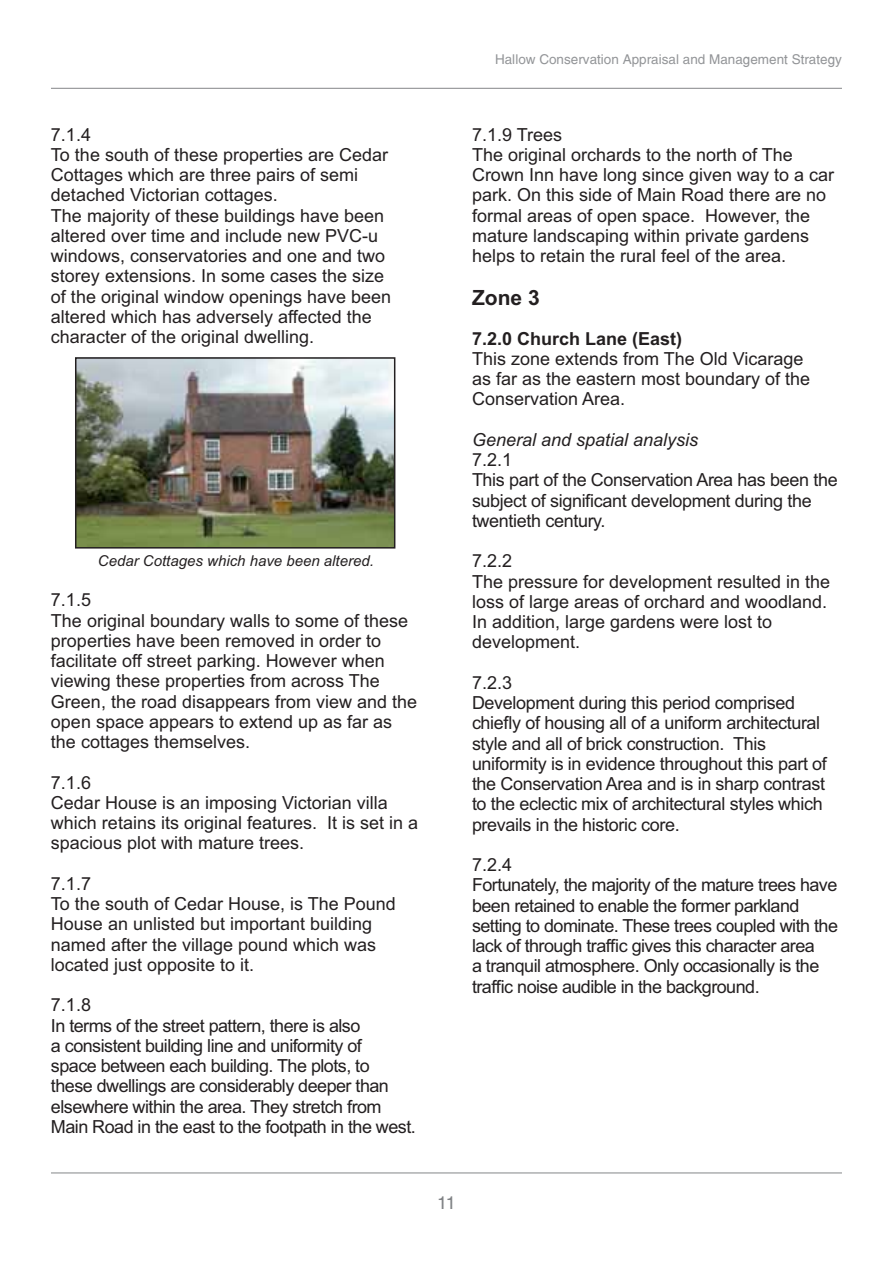
<style>
.page{position:relative;width:893px;height:1263px;background:#fff}
.page>*{position:absolute;margin:0;border:0;box-sizing:border-box;transform-origin:0 0}
.t1{font:700 21px "Arial";color:#231f20}
.t2{font:18px/20.2px "Arial";color:#231f20}
.t3{font:18px/20.2px "Arial";letter-spacing:-.03em;color:#231f20}
.t4{font:18px/20.2px "Arial";letter-spacing:-.02em;color:#231f20}
.t5{font:italic 18px "Arial";color:#231f20}
.t6{font:700 18px "Arial";color:#231f20}
.t7{font:18px "Switzerland Plain";color:#808285}
.t8{font:italic 15px "Arial";color:#231f20}
.t9{font:13.5px "Switzerland Plain";color:#939598}
</style>
<div class="page">
<hr style="left:51px;top:1173px;width:791px;height:1px;background:#848688">
<hr style="left:51px;top:88px;width:791px;height:1px;background:#848688">
<img style="left:78px;top:360px;width:314px;height:186px">
<div style="left:75px;top:357px;width:320px;height:192px;border:2px solid #231f20"></div>
<p class="t9" style="left:495px;top:54px;width:348px">Hallow Conservation Appraisal and Management Strategy</p>
<p class="t2" style="left:51px;top:126px;width:342px">7.1.4<br>To the south of these properties are Cedar Cottages which are three pairs of semi detached Victorian cottages.<br>The majority of these buildings have been altered over time and include new PVC-u windows, conservatories and one and two storey extensions. In some cases the size of the original window openings have been altered which has adversely affected the character of the original dwelling.</p>
<p class="t8" style="left:98px;top:555px;width:277px">Cedar Cottages which have been altered.</p>
<p class="t2" style="left:51px;top:592px;width:368px">7.1.5<br>The original boundary walls to some of these properties have been removed in order to facilitate off street parking. However when viewing these properties from across The Green, the road disappears from view and the open space appears to extend up as far as the cottages themselves.</p>
<p class="t2" style="left:51px;top:774px;width:369px">7.1.6<br>Cedar House is an imposing Victorian villa which retains its original features. It is set in a spacious plot with mature trees.</p>
<p class="t2" style="left:51px;top:875px;width:346px">7.1.7<br>To the south of Cedar House, is The Pound<br>House an unlisted but important building named after the village pound which was located just opposite to it.</p>
<p class="t3" style="left:51px;top:997px;width:366px">7.1.8<br>In terms of the street pattern, there is also<br>a consistent building line and uniformity of<br>space between each building. The plots, to these dwellings are considerably deeper than elsewhere within the area. They stretch from Main Road in the east to the footpath in the west.</p>
<p class="t2" style="left:472px;top:126px;width:364px">7.1.9 Trees<br>The original orchards to the north of The Crown Inn have long since given way to a car park. On this side of Main Road there are no formal areas of open space. However, the mature landscaping within private gardens helps to retain the rural feel of the area.</p>
<p class="t1" style="left:472px;top:290px;width:69px">Zone 3</p>
<p class="t6" style="left:472px;top:332px;width:212px">7.2.0 Church Lane (East)</p>
<p class="t2" style="left:472px;top:350px;width:340px">This zone extends from The Old Vicarage as far as the eastern most boundary of the<br>Conservation Area.</p>
<p class="t5" style="left:472px;top:433px;width:228px">General and spatial analysis</p>
<p class="t4" style="left:472px;top:452px;width:367px">7.2.1<br>This part of the Conservation Area has been the subject of significant development during the twentieth century.</p>
<p class="t2" style="left:472px;top:553px;width:360px">7.2.2<br>The pressure for development resulted in the loss of large areas of orchard and woodland.<br>In addition, large gardens were lost to development.</p>
<p class="t4" style="left:472px;top:674px;width:356px">7.2.3<br>Development during this period comprised chiefly of housing all of a uniform architectural style and all of brick construction. This uniformity is in evidence throughout this part of the Conservation Area and is in sharp contrast to the eclectic mix of architectural styles which prevails in the historic core.</p>
<p class="t3" style="left:472px;top:857px;width:367px">7.2.4<br>Fortunately, the majority of the mature trees have been retained to enable the former parkland setting to dominate. These trees coupled with the lack of through traffic gives this character area<br>a tranquil atmosphere. Only occasionally is the traffic noise audible in the background.</p>
<p class="t7" style="left:437px;top:1196px;width:20px">11</p>
</div>
